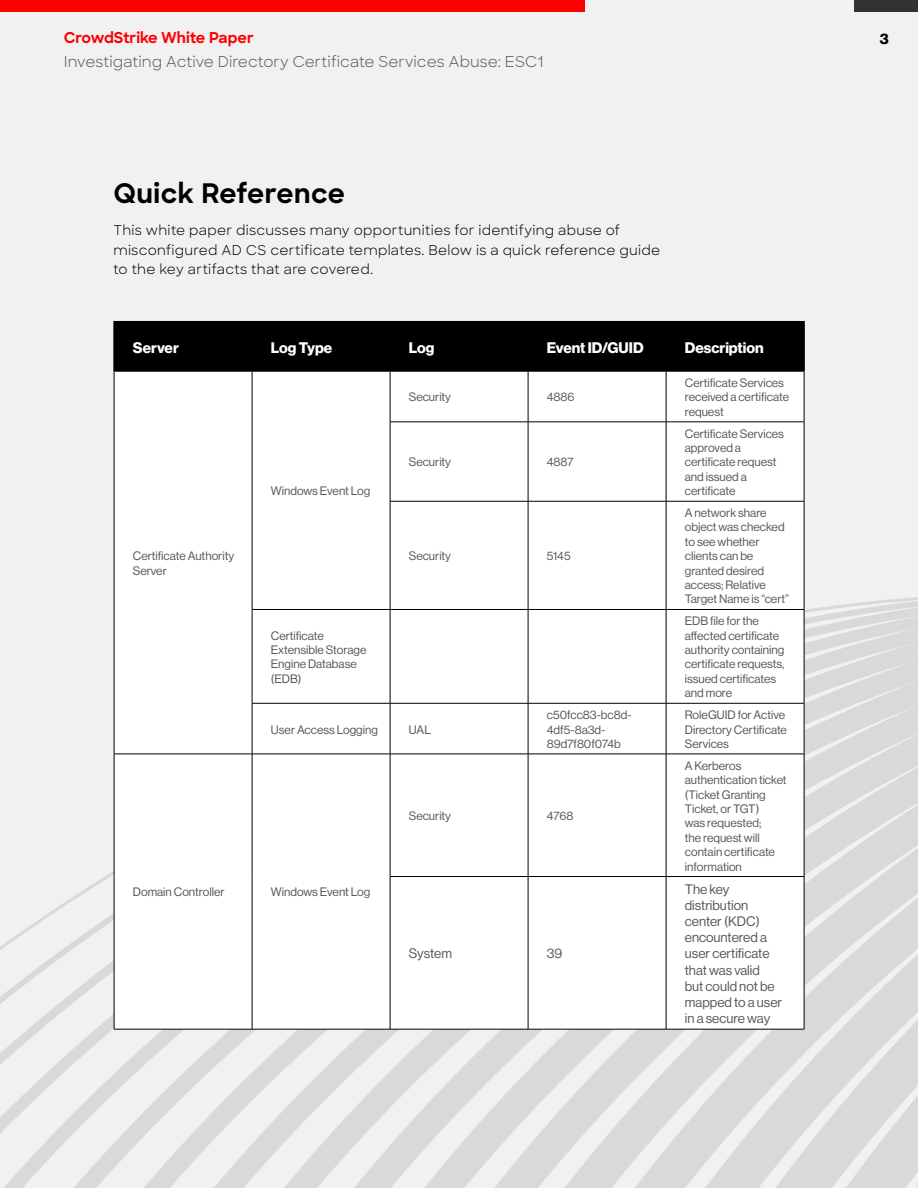
<style>
.page{position:relative;width:918px;height:1188px;background:#f1f1f2}
.page>*{position:absolute;margin:0;border:0;box-sizing:border-box;transform-origin:0 0}
.t1{font:700 27px "Crowdstrike Sharp Sans";letter-spacing:.015em;color:#000}
.t2{font:15px "Crowdstrike Sharp Sans";color:#58595b}
.t3{font:700 15px "Haas Grot Disp 75";color:#fff}
.t4{font:700 15px "Crowdstrike Sharp Sans";color:#fc0000}
.t5{font:700 15px "Haas Grot Disp 75";color:#000}
.t6{font:13.5px/19.5px "Crowdstrike Sharp Sans";letter-spacing:.02em;color:#000}
.t7{font:13.5px/16.2px "Haas Grot Disp 55 Roman";color:#58595b}
.t8{font:12px/14.4px "Haas Grot Disp 55 Roman";color:#58595b}
</style>
<div class="page">
<div style="left:0;top:0;width:585px;height:11px;background:#fc0000"></div>
<div style="left:854px;top:0;width:64px;height:11px;background:#333132"></div>
<svg style="left:0;top:917px;width:43px;height:271px"></svg>
<svg style="left:43px;top:569px;width:77px;height:619px"></svg>
<svg style="left:120px;top:1030px;width:77px;height:158px"></svg>
<svg style="left:197px;top:1030px;width:76px;height:158px"></svg>
<svg style="left:273px;top:1030px;width:75px;height:158px"></svg>
<svg style="left:348px;top:1030px;width:73px;height:158px"></svg>
<svg style="left:421px;top:1030px;width:74px;height:158px"></svg>
<svg style="left:495px;top:1030px;width:73px;height:158px"></svg>
<svg style="left:568px;top:1030px;width:74px;height:158px"></svg>
<svg style="left:642px;top:597px;width:276px;height:591px"></svg>
<div style="left:115px;top:322px;width:688px;height:49px;background:#000"></div>
<div style="left:115px;top:372px;width:689px;height:657px;background:#fff"></div>
<hr style="left:113px;top:321px;width:139px;height:1px;background:#000">
<hr style="left:113px;top:322px;width:2px;height:49px;background:#000">
<hr style="left:252px;top:321px;width:138px;height:1px;background:#000">
<hr style="left:251px;top:322px;width:2px;height:49px;background:#000">
<hr style="left:390px;top:321px;width:138px;height:1px;background:#000">
<hr style="left:389px;top:322px;width:2px;height:49px;background:#000">
<hr style="left:528px;top:321px;width:138px;height:1px;background:#000">
<hr style="left:527px;top:322px;width:2px;height:49px;background:#000">
<hr style="left:666px;top:321px;width:139px;height:1px;background:#000">
<hr style="left:665px;top:322px;width:2px;height:49px;background:#000">
<hr style="left:803px;top:322px;width:2px;height:49px;background:#000">
<hr style="left:114px;top:371px;width:138px;height:1px;background:#000">
<hr style="left:114px;top:371px;width:1px;height:51px;background:#000">
<hr style="left:114px;top:422px;width:1px;height:79px;background:#000">
<hr style="left:114px;top:501px;width:1px;height:108px;background:#000">
<hr style="left:114px;top:609px;width:1px;height:94px;background:#000">
<hr style="left:114px;top:703px;width:1px;height:51px;background:#000">
<hr style="left:252px;top:371px;width:138px;height:1px;background:#000">
<hr style="left:252px;top:371px;width:1px;height:51px;background:#000">
<hr style="left:252px;top:422px;width:1px;height:79px;background:#000">
<hr style="left:252px;top:501px;width:1px;height:108px;background:#000">
<hr style="left:390px;top:371px;width:138px;height:1px;background:#000">
<hr style="left:390px;top:371px;width:1px;height:51px;background:#000">
<hr style="left:528px;top:371px;width:138px;height:1px;background:#000">
<hr style="left:528px;top:371px;width:1px;height:51px;background:#000">
<hr style="left:666px;top:371px;width:138px;height:1px;background:#000">
<hr style="left:666px;top:371px;width:1px;height:51px;background:#000">
<hr style="left:804px;top:371px;width:1px;height:51px;background:#000">
<hr style="left:390px;top:422px;width:138px;height:1px;background:#000">
<hr style="left:390px;top:422px;width:1px;height:79px;background:#000">
<hr style="left:528px;top:422px;width:138px;height:1px;background:#000">
<hr style="left:528px;top:422px;width:1px;height:79px;background:#000">
<hr style="left:666px;top:422px;width:138px;height:1px;background:#000">
<hr style="left:666px;top:422px;width:1px;height:79px;background:#000">
<hr style="left:804px;top:422px;width:1px;height:79px;background:#000">
<hr style="left:390px;top:501px;width:138px;height:1px;background:#000">
<hr style="left:390px;top:501px;width:1px;height:108px;background:#000">
<hr style="left:528px;top:501px;width:138px;height:1px;background:#000">
<hr style="left:528px;top:501px;width:1px;height:108px;background:#000">
<hr style="left:666px;top:501px;width:138px;height:1px;background:#000">
<hr style="left:666px;top:501px;width:1px;height:108px;background:#000">
<hr style="left:804px;top:501px;width:1px;height:108px;background:#000">
<hr style="left:252px;top:609px;width:138px;height:1px;background:#000">
<hr style="left:252px;top:610px;width:1px;height:93px;background:#000">
<hr style="left:390px;top:609px;width:138px;height:1px;background:#000">
<hr style="left:390px;top:610px;width:1px;height:93px;background:#000">
<hr style="left:528px;top:609px;width:138px;height:1px;background:#000">
<hr style="left:528px;top:610px;width:1px;height:93px;background:#000">
<hr style="left:666px;top:609px;width:138px;height:1px;background:#000">
<hr style="left:666px;top:610px;width:1px;height:93px;background:#000">
<hr style="left:804px;top:610px;width:1px;height:93px;background:#000">
<hr style="left:252px;top:703px;width:138px;height:1px;background:#000">
<hr style="left:252px;top:703px;width:1px;height:51px;background:#000">
<hr style="left:390px;top:703px;width:138px;height:1px;background:#000">
<hr style="left:390px;top:703px;width:1px;height:51px;background:#000">
<hr style="left:528px;top:703px;width:138px;height:1px;background:#000">
<hr style="left:528px;top:703px;width:1px;height:51px;background:#000">
<hr style="left:666px;top:703px;width:138px;height:1px;background:#000">
<hr style="left:666px;top:703px;width:1px;height:51px;background:#000">
<hr style="left:804px;top:703px;width:1px;height:51px;background:#000">
<hr style="left:114px;top:754px;width:138px;height:1px;background:#000">
<hr style="left:114px;top:754px;width:1px;height:123px;background:#000">
<hr style="left:252px;top:754px;width:138px;height:1px;background:#000">
<hr style="left:252px;top:754px;width:1px;height:123px;background:#000">
<hr style="left:114px;top:877px;width:1px;height:152px;background:#000">
<hr style="left:252px;top:877px;width:1px;height:152px;background:#000">
<hr style="left:114px;top:1029px;width:138px;height:1px;background:#000">
<hr style="left:252px;top:1029px;width:138px;height:1px;background:#000">
<hr style="left:390px;top:754px;width:138px;height:1px;background:#000">
<hr style="left:390px;top:754px;width:1px;height:122px;background:#000">
<hr style="left:528px;top:754px;width:138px;height:1px;background:#000">
<hr style="left:528px;top:754px;width:1px;height:122px;background:#000">
<hr style="left:666px;top:754px;width:138px;height:1px;background:#000">
<hr style="left:666px;top:754px;width:1px;height:122px;background:#000">
<hr style="left:804px;top:754px;width:1px;height:122px;background:#000">
<hr style="left:390px;top:876px;width:138px;height:1px;background:#000">
<hr style="left:390px;top:877px;width:1px;height:152px;background:#000">
<hr style="left:528px;top:876px;width:138px;height:1px;background:#000">
<hr style="left:528px;top:877px;width:1px;height:152px;background:#000">
<hr style="left:666px;top:876px;width:138px;height:1px;background:#000">
<hr style="left:666px;top:877px;width:1px;height:152px;background:#000">
<hr style="left:804px;top:877px;width:1px;height:152px;background:#000">
<hr style="left:390px;top:1029px;width:138px;height:1px;background:#000">
<hr style="left:528px;top:1029px;width:138px;height:1px;background:#000">
<hr style="left:666px;top:1029px;width:138px;height:1px;background:#000">
<p class="t4" style="left:64px;top:26px;width:192px">CrowdStrike White Paper</p>
<p class="t2" style="left:64px;top:50px;width:481px">Investigating Active Directory Certificate Services Abuse: ESC1</p>
<h1 class="t1" style="left:113px;top:173px;width:233px">Quick Reference</h1>
<p class="t6" style="left:113px;top:220px;width:548px">This white paper discusses many opportunities for identifying abuse of misconfigured AD CS certificate templates. Below is a quick reference guide to the key artifacts that are covered.</p>
<p class="t3" style="left:133px;top:339px;width:47px">Server</p>
<p class="t3" style="left:271px;top:339px;width:63px">Log Type</p>
<p class="t3" style="left:409px;top:339px;width:27px">Log</p>
<p class="t3" style="left:547px;top:339px;width:98px">Event ID/GUID</p>
<p class="t3" style="left:685px;top:339px;width:80px">Description</p>
<p class="t8" style="left:133px;top:549px;width:103px">Certificate Authority<br>Server</p>
<p class="t8" style="left:271px;top:484px;width:101px">Windows Event Log</p>
<p class="t8" style="left:271px;top:628px;width:97px">Certificate<br>Extensible Storage<br>Engine Database (EDB)</p>
<p class="t8" style="left:409px;top:390px;width:44px">Security</p>
<p class="t8" style="left:547px;top:390px;width:29px">4886</p>
<p class="t8" style="left:409px;top:455px;width:44px">Security</p>
<p class="t8" style="left:547px;top:455px;width:28px">4887</p>
<p class="t8" style="left:409px;top:549px;width:44px">Security</p>
<p class="t8" style="left:547px;top:549px;width:25px">5145</p>
<p class="t8" style="left:685px;top:376px;width:106px">Certificate Services received a certificate request</p>
<p class="t8" style="left:685px;top:426px;width:101px">Certificate Services approved a certificate request and issued a certificate</p>
<p class="t8" style="left:685px;top:506px;width:106px">A network share object was checked to see whether clients can be granted desired access; Relative<br>Target Name is “cert”</p>
<p class="t8" style="left:685px;top:614px;width:101px">EDB file for the affected certificate authority containing certificate requests, issued certificates and more</p>
<p class="t8" style="left:271px;top:722px;width:109px">User Access Logging</p>
<p class="t8" style="left:409px;top:722px;width:24px">UAL</p>
<p class="t8" style="left:547px;top:708px;width:86px">c50fcc83-bc8d-<br>4df5-8a3d-<br>89d7f80f074b</p>
<p class="t8" style="left:685px;top:708px;width:104px">RoleGUID for Active<br>Directory Certificate<br>Services</p>
<p class="t8" style="left:409px;top:809px;width:44px">Security</p>
<p class="t8" style="left:547px;top:809px;width:28px">4768</p>
<p class="t8" style="left:685px;top:758px;width:103px">A Kerberos authentication ticket (Ticket Granting<br>Ticket, or TGT)<br>was requested;<br>the request will contain certificate information</p>
<p class="t8" style="left:133px;top:885px;width:93px">Domain Controller</p>
<p class="t8" style="left:271px;top:885px;width:101px">Windows Event Log</p>
<p class="t7" style="left:409px;top:946px;width:45px">System</p>
<p class="t7" style="left:547px;top:946px;width:17px">39</p>
<p class="t7" style="left:685px;top:881px;width:99px">The key distribution center (KDC) encountered a user certificate that was valid<br>but could not be mapped to a user in a secure way</p>
<p class="t5" style="left:880px;top:30px;width:10px">3</p>
</div>
